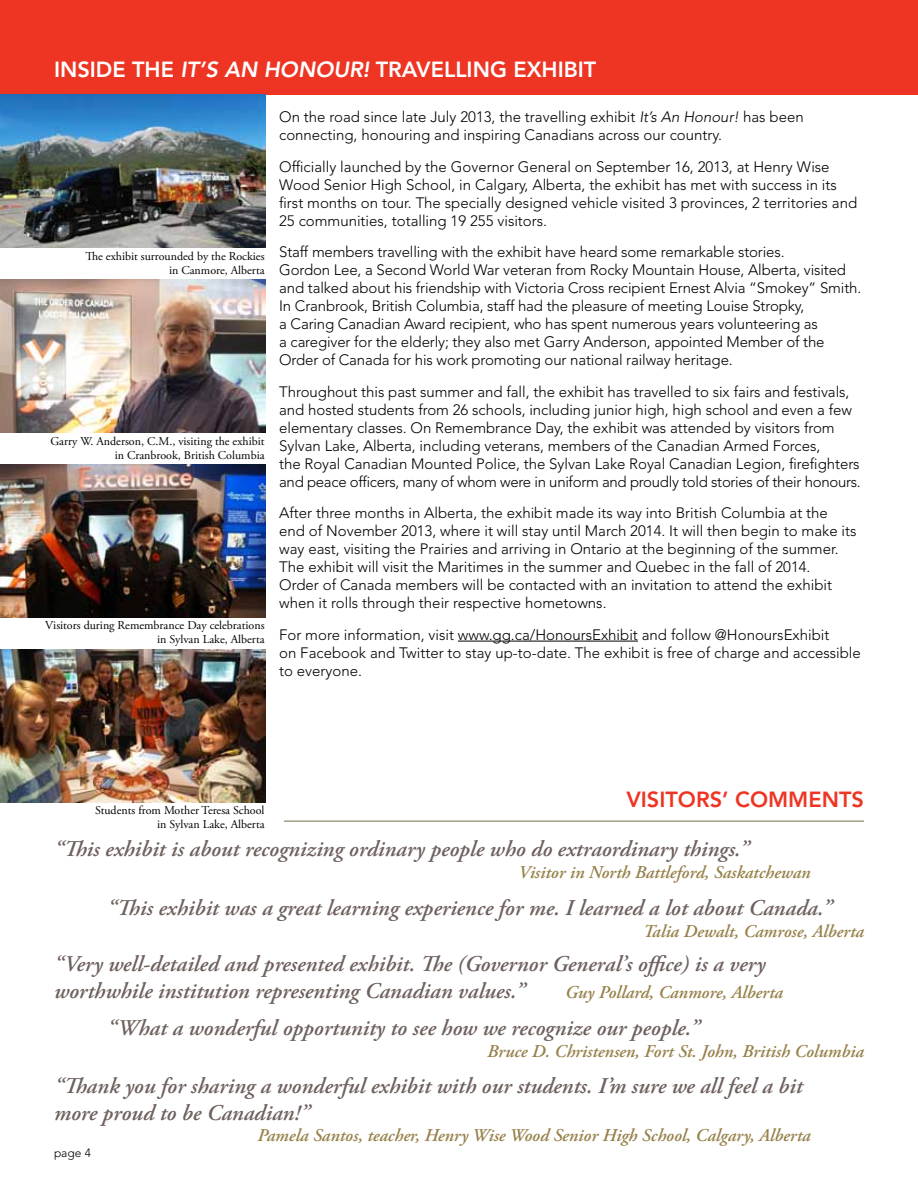
<style>
.page{position:relative;width:918px;height:1188px;background:#fff}
.page>*{position:absolute;margin:0;border:0;box-sizing:border-box;transform-origin:0 0}
.quotes{font:italic 600 22.5px/27px "Adobe Garamond Pro";color:#6e615e}
.Header_in_Bar{font:800 21.75px "Avenir LT Std";color:#fff}
.Header_in_Bar-2{font:800 21.75px "Avenir LT Std";color:#ee3524}
.quotes-2{font:italic 600 18px "Adobe Garamond Pro";color:#97824b}
.body_text_sans{font:300 15px/18px "Avenir LT Std";letter-spacing:-.005em;color:#000}
.photo_caption{font:12px/14px "Adobe Garamond Pro";color:#000;text-align:right}
.t1{font:300 12px "Avenir LT Std";color:#000}
.s1{font-style:italic}
</style>
<div class="page">
<div style="left:0;top:0;width:918px;height:94px;background:#ee3524"></div>
<hr style="left:458px;top:641px;width:180px;height:1px;background:#000">
<hr style="left:284px;top:820px;width:580px;height:2px;background:#a49c87">
<img style="left:0;top:94px;width:266px;height:153px">
<img style="left:0;top:280px;width:266px;height:152px">
<img style="left:0;top:465px;width:266px;height:152px">
<img style="left:0;top:650px;width:266px;height:152px">
<p class="Header_in_Bar" style="left:54px;top:57px;width:544px">INSIDE THE <span class="s1">IT’S AN HONOUR!</span> TRAVELLING EXHIBIT</p>
<p class="body_text_sans" style="left:279px;top:108px;width:526px">On the road since late July 2013, the travelling exhibit <span class="s1">It’s An Honour!</span> has been connecting, honouring and inspiring Canadians across our country.</p>
<p class="body_text_sans" style="left:279px;top:157px;width:580px">Officially launched by the Governor General on September 16, 2013, at Henry Wise Wood Senior High School, in Calgary, Alberta, the exhibit has met with success in its first months on tour. The specially designed vehicle visited 3 provinces, 2 territories and 25 communities, totalling 19 255 visitors.</p>
<p class="body_text_sans" style="left:279px;top:243px;width:584px">Staff members travelling with the exhibit have heard some remarkable stories.<br>Gordon Lee, a Second World War veteran from Rocky Mountain House, Alberta, visited and talked about his friendship with Victoria Cross recipient Ernest Alvia “Smokey” Smith.<br>In Cranbrook, British Columbia, staff had the pleasure of meeting Louise Stropky,<br>a Caring Canadian Award recipient, who has spent numerous years volunteering as<br>a caregiver for the elderly; they also met Garry Anderson, appointed Member of the Order of Canada for his work promoting our national railway heritage.</p>
<p class="body_text_sans" style="left:279px;top:382px;width:583px">Throughout this past summer and fall, the exhibit has travelled to six fairs and festivals, and hosted students from 26 schools, including junior high, high school and even a few elementary classes. On Remembrance Day, the exhibit was attended by visitors from Sylvan Lake, Alberta, including veterans, members of the Canadian Armed Forces,<br>the Royal Canadian Mounted Police, the Sylvan Lake Royal Canadian Legion, firefighters and peace officers, many of whom were in uniform and proudly told stories of their honours.</p>
<p class="body_text_sans" style="left:279px;top:504px;width:579px">After three months in Alberta, the exhibit made its way into British Columbia at the end of November 2013, where it will stay until March 2014. It will then begin to make its way east, visiting the Prairies and arriving in Ontario at the beginning of the summer.<br>The exhibit will visit the Maritimes in the summer and Quebec in the fall of 2014.<br>Order of Canada members will be contacted with an invitation to attend the exhibit when it rolls through their respective hometowns.</p>
<p class="body_text_sans" style="left:279px;top:625px;width:583px">For more information, visit www.gg.ca/HonoursExhibit and follow @HonoursExhibit<br>on Facebook and Twitter to stay up-to-date. The exhibit is free of charge and accessible to everyone.</p>
<p class="photo_caption" style="left:85px;top:250px;width:181px">The exhibit surrounded by the Rockies in Canmore, Alberta</p>
<p class="photo_caption" style="left:50px;top:435px;width:216px">Garry W. Anderson, C.M., visiting the exhibit in Cranbrook, British Columbia</p>
<p class="photo_caption" style="left:45px;top:618px;width:221px">Visitors during Remembrance Day celebrations in Sylvan Lake, Alberta</p>
<p class="Header_in_Bar-2" style="left:626px;top:787px;width:239px">VISITORS’ COMMENTS</p>
<p class="quotes" style="left:54px;top:836px;width:697px">“This exhibit is about recognizing ordinary people who do extraordinary things.”</p>
<p class="quotes-2" style="left:518px;top:862px;width:294px">Visitor in North Battleford, Saskatchewan</p>
<p class="quotes" style="left:107px;top:895px;width:726px">“This exhibit was a great learning experience for me. I learned a lot about Canada.”</p>
<p class="quotes" style="left:54px;top:952px;width:713px">“Very well-detailed and presented exhibit. The (Governor General’s office) is a very worthwhile institution representing Canadian values.”</p>
<p class="photo_caption" style="left:95px;top:804px;width:171px">Students from Mother Teresa School in Sylvan Lake, Alberta</p>
<p class="quotes-2" style="left:643px;top:921px;width:222px">Talia Dewalt, Camrose, Alberta</p>
<p class="quotes-2" style="left:565px;top:982px;width:219px">Guy Pollard, Canmore, Alberta</p>
<p class="quotes" style="left:107px;top:1015px;width:594px">“What a wonderful opportunity to see how we recognize our people.”</p>
<p class="quotes-2" style="left:487px;top:1041px;width:378px">Bruce D. Christensen, Fort St. John, British Columbia</p>
<p class="quotes" style="left:54px;top:1073px;width:750px">“Thank you for sharing a wonderful exhibit with our students. I’m sure we all feel a bit more proud to be Canadian!”</p>
<p class="quotes-2" style="left:257px;top:1125px;width:555px">Pamela Santos, teacher, Henry Wise Wood Senior High School, Calgary, Alberta</p>
<p class="t1" style="left:54px;top:1145px;width:38px">page 4</p>
</div>
